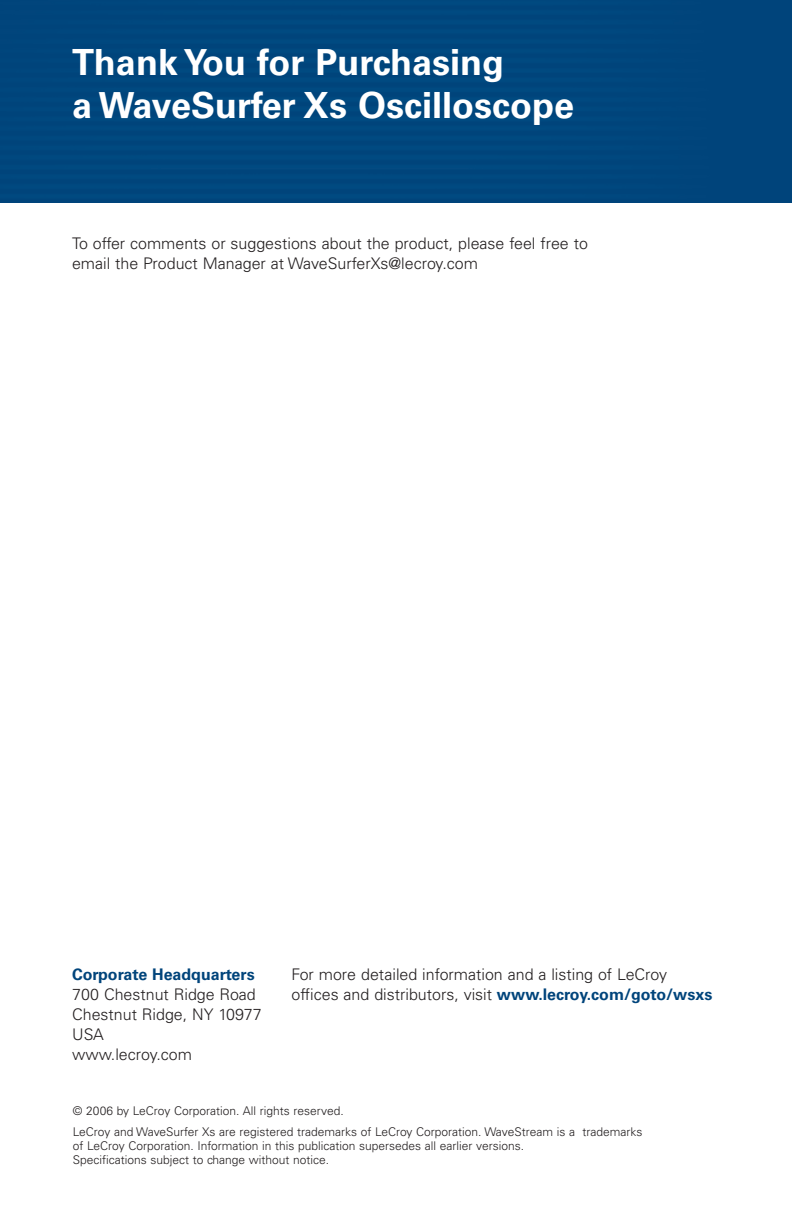
<style>
.page{position:relative;width:792px;height:1224px;background:#fff}
.page>*{position:absolute;margin:0;border:0;box-sizing:border-box;transform-origin:0 0}
.t1{font:700 36px/43.2px "Univers LT Std";color:#fff}
.t2{font:300 16px/20px "Univers LT Std";color:#231f20}
.t3{font:700 16px "Univers LT Std";color:#00447b}
.t4{font:300 12px/21.2px "Univers LT Std";color:#231f20}
.s1{font-weight:700;color:#00447b}
</style>
<div class="page">
<div style="left:0;top:0;width:792px;height:202px;background:#00457c"></div>
<h1 class="t1" style="left:72px;top:44px;width:504px">Thank You for Purchasing<br>a WaveSurfer Xs Oscilloscope</h1>
<p class="t2" style="left:72px;top:235px;width:517px">To offer comments or suggestions about the product, please feel free to email the Product Manager at WaveSurferXs@lecroy.com</p>
<p class="t3" style="left:72px;top:968px;width:184px">Corporate Headquarters</p>
<p class="t2" style="left:72px;top:985px;width:191px">700 Chestnut Ridge Road<br>Chestnut Ridge, NY 10977<br>USA<br>www.lecroy.com</p>
<p class="t2" style="left:291px;top:965px;width:422px">For more detailed information and a listing of LeCroy offices and distributors, visit <span class="s1">www.lecroy.com/goto/wsxs</span></p>
<p class="t4" style="left:73px;top:1101px;width:571px">© 2006 by LeCroy Corporation. All rights reserved.<br>LeCroy and WaveSurfer Xs are registered trademarks of LeCroy Corporation. WaveStream is a trademarks</p>
<p class="t4" style="left:73px;top:1140px;width:453px;line-height:14px">of LeCroy Corporation. Information in this publication supersedes all earlier versions.<br>Specifications subject to change without notice.</p>
</div>
